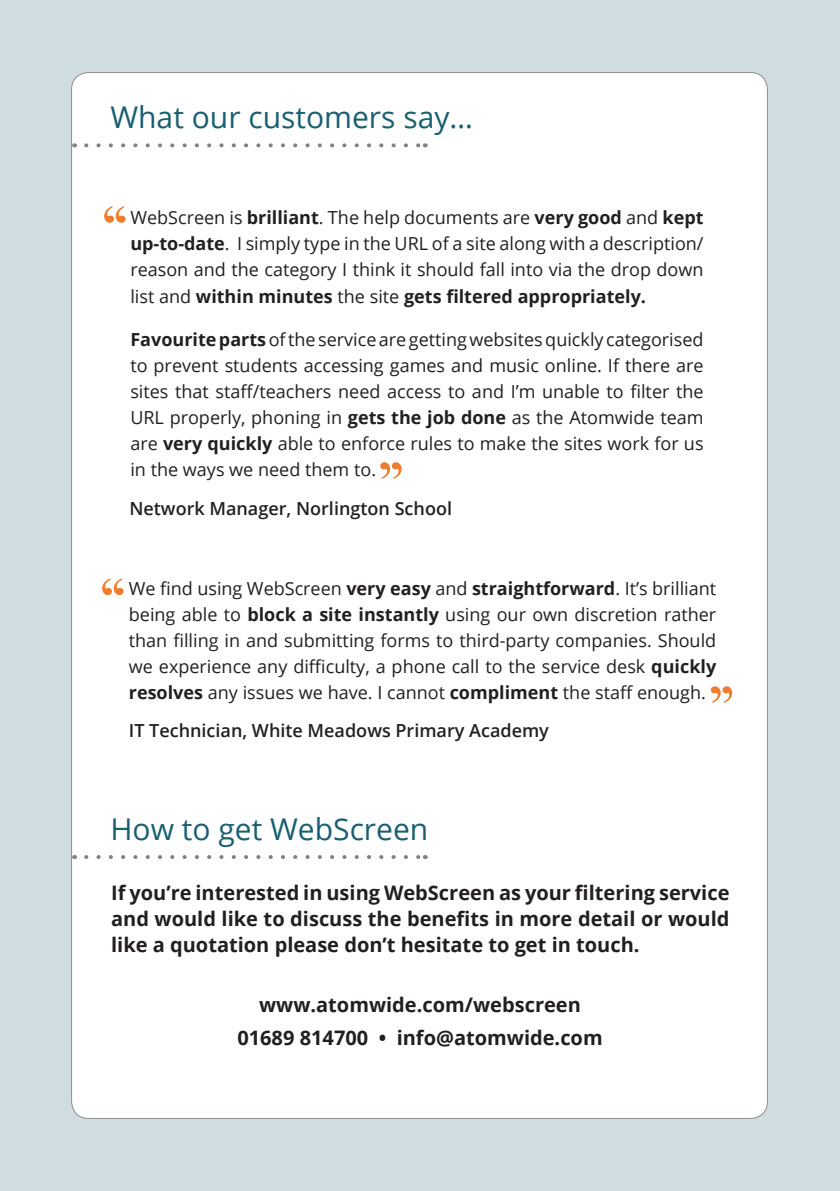
<style>
.page{position:relative;width:840px;height:1191px;background:#fff}
.page>*{position:absolute;margin:0;border:0;box-sizing:border-box;transform-origin:0 0}
.t1{font:30px "Open Sans";color:#195f71}
.Body_Text{font:700 20px/26px "Open Sans";color:#231f20;text-align:justify}
.Body_Text-2{font:18px/26px "Open Sans";color:#231f20;text-align:justify}
.Body_Text-3{font:600 18px "Open Sans";color:#231f20}
.s1{font-weight:700}
</style>
<div class="page">
<div style="left:1px;top:0;width:838px;height:1191px;background:#cfdde1"></div>
<hr style="left:0;top:0;width:1px;height:1191px;background:#195f71">
<div style="left:71px;top:73px;width:696px;height:1045px;background:#fff;border-radius:17px"></div>
<svg style="left:86px;top:855px;width:332px;height:4px"></svg>
<svg style="left:104px;top:206px;width:21px;height:17px"></svg>
<svg style="left:380px;top:462px;width:21px;height:17px"></svg>
<svg style="left:102px;top:578px;width:21px;height:17px"></svg>
<svg style="left:710px;top:686px;width:21px;height:17px"></svg>
<svg style="left:86px;top:143px;width:332px;height:4px"></svg>
<p class="t1" style="left:110px;top:97px;width:364px">What our customers say…</p>
<p class="Body_Text-2" style="left:130px;top:204px;width:574px">WebScreen is <span class="s1">brilliant</span>. The help documents are <span class="s1">very good</span> and <span class="s1">kept up-to-date</span>. I simply type in the URL of a site along with a description/ reason and the category I think it should fall into via the drop down list and <span class="s1">within minutes</span> the site <span class="s1">gets filtered appropriately.</span></p>
<p class="Body_Text-2" style="left:130px;top:325px;width:574px"><span class="s1">Favourite parts</span> of the service are getting websites quickly categorised to prevent students accessing games and music online. If there are sites that staff/teachers need access to and I’m unable to filter the URL properly, phoning in <span class="s1">gets the job done</span> as the Atomwide team are <span class="s1">very quickly</span> able to enforce rules to make the sites work for us in the ways we need them to.</p>
<p class="Body_Text-3" style="left:129px;top:495px;width:324px">Network Manager, Norlington School</p>
<p class="Body_Text-2" style="left:129px;top:575px;width:588px">We find using WebScreen <span class="s1">very easy</span> and <span class="s1">straightforward</span>. It’s brilliant being able to <span class="s1">block a site instantly</span> using our own discretion rather than filling in and submitting forms to third-party companies. Should we experience any difficulty, a phone call to the service desk <span class="s1">quickly resolves</span> any issues we have. I cannot <span class="s1">compliment</span> the staff enough.</p>
<p class="Body_Text-3" style="left:129px;top:718px;width:421px">IT Technician, White Meadows Primary Academy</p>
<p class="t1" style="left:110px;top:808px;width:319px">How to get WebScreen</p>
<p class="Body_Text" style="left:111px;top:879px;width:619px">If you’re interested in using WebScreen as your filtering service and would like to discuss the benefits in more detail or would like a quotation please don’t hesitate to get in touch.</p>
<p class="Body_Text" style="left:237px;top:988px;width:366px;line-height:32px;text-align:center">www.atomwide.com/webscreen<br>01689 814700 • info@atomwide.com</p>
</div>
